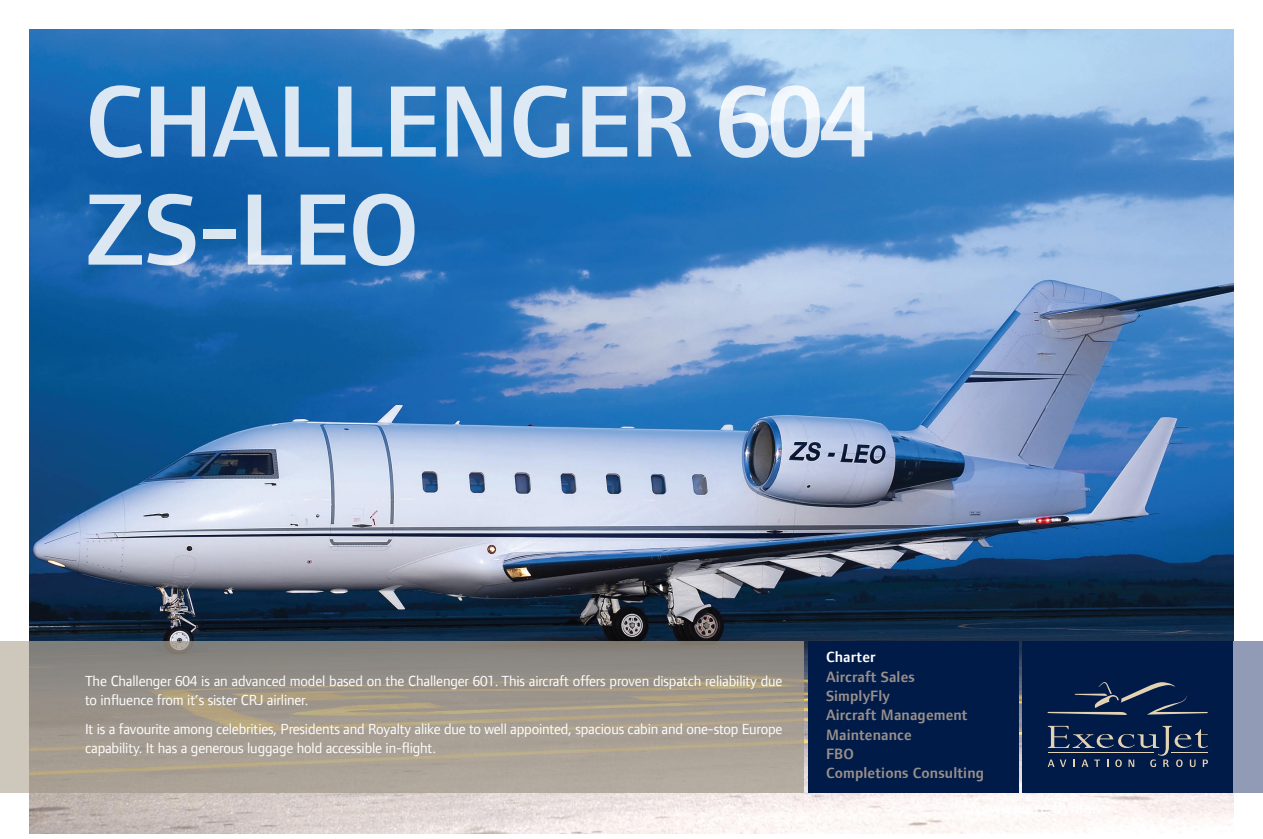
<style>
.page{position:relative;width:1263px;height:839px;background:#fff}
.page>*{position:absolute;margin:0;border:0;box-sizing:border-box;transform-origin:0 0}
.t1{font:600 105px/108px "Foundry Form Sans";letter-spacing:-.01em;color:#fff}
.t2{font:600 15.45px/19.4px "Foundry Form Sans";letter-spacing:.01em;color:#99908b}
.t3{font:600 15.45px "Foundry Form Sans";letter-spacing:.01em;color:#fff}
.t4{font:15px/19.5px "Foundry Form Sans";letter-spacing:-.01em;color:#fff}
</style>
<div class="page">
<div style="left:0;top:641px;width:30px;height:151px;background:#cec7bc"></div>
<img style="left:30px;top:30px;width:1203px;height:803px">
<svg style="left:30px;top:641px;width:774px;height:151px;background:#a0988c"></svg>
<div style="left:1048px;top:641px;width:215px;height:151px;background:#919bb6"></div>
<div style="left:808px;top:641px;width:210px;height:151px;background:#001b48"></div>
<div style="left:1022px;top:641px;width:211px;height:151px;background:#001b48"></div>
<svg style="left:1048px;top:726px;width:160px;height:41px"></svg>
<svg style="left:1047px;top:682px;width:161px;height:33px"></svg>
<h1 class="t1" style="left:85px;top:67px;width:789px">CHALLENGER 604 zs-LEO</h1>
<p class="t4" style="left:85px;top:671px;width:699px">The Challenger 604 is an advanced model based on the Challenger 601. This aircraft offers proven dispatch reliability due to influence from it’s sister CRJ airliner.</p>
<p class="t4" style="left:85px;top:719px;width:699px">It is a favourite among celebrities, Presidents and Royalty alike due to well appointed, spacious cabin and one-stop Europe capability. It has a generous luggage hold accessible in-flight.</p>
<p class="t3" style="left:826px;top:648px;width:51px">Charter</p>
<p class="t2" style="left:826px;top:667px;width:159px">Aircraft Sales<br>SimplyFly<br>Aircraft Management<br>Maintenance<br>FBO<br>Completions Consulting</p>
</div>
